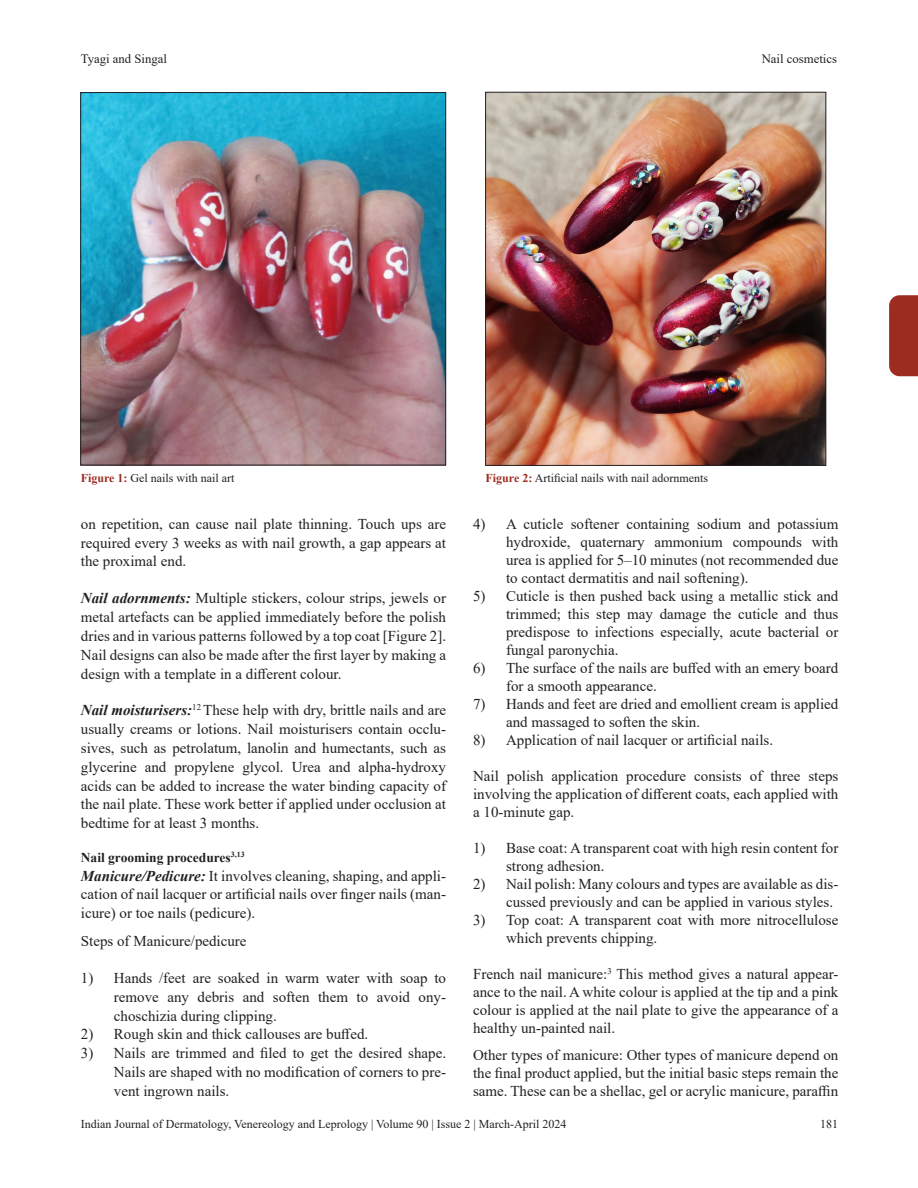
<style>
.page{position:relative;width:918px;height:1188px;background:#fff}
.page>*{position:absolute;margin:0;border:0;box-sizing:border-box;transform-origin:0 0}
.t1{font:15px/18.8px "Times New Roman";color:#231f20;text-align:justify}
.t2{font:700 13.5px "Times New Roman";color:#231f20}
.t3{font:12.75px "Times New Roman";color:#231f20}
.t4{font:12px "Times New Roman";color:#231f20}
.s1{font-weight:700;color:#9d2c20}
.s2{font-weight:700;font-style:italic}
</style>
<div class="page">
<div style="left:889px;top:295px;width:29px;height:81px;background:#9d2c20"></div>
<img style="left:487px;top:94px;width:337px;height:370px">
<div style="left:485px;top:92px;width:341px;height:374px;border:1px solid #231f20"></div>
<img style="left:82px;top:94px;width:362px;height:369px">
<div style="left:80px;top:92px;width:366px;height:373px;border:1px solid #231f20"></div>
<p class="t3" style="left:81px;top:50px;width:88px">Tyagi and Singal</p>
<p class="t3" style="left:762px;top:50px;width:77px">Nail cosmetics</p>
<p class="t4" style="left:81px;top:470px;width:155px"><span class="s1">Figure 1:</span> Gel nails with nail art</p>
<p class="t4" style="left:486px;top:470px;width:224px"><span class="s1">Figure 2:</span> Artificial nails with nail adornments</p>
<p class="t1" style="left:81px;top:514px;width:367px">on repetition, can cause nail plate thinning. Touch ups are required every 3 weeks as with nail growth, a gap appears at the proximal end.</p>
<p class="t1" style="left:81px;top:588px;width:367px"><span class="s2">Nail adornments:</span> Multiple stickers, colour strips, jewels or metal artefacts can be applied immediately before the polish dries and in various patterns followed by a top coat [Figure 2].<br>Nail designs can also be made after the first layer by making a design with a template in a different colour.</p>
<p class="t1" style="left:81px;top:700px;width:367px"><span class="s2">Nail moisturisers:</span><sup>12</sup> These help with dry, brittle nails and are usually creams or lotions. Nail moisturisers contain occlu&shy;sives, such as petrolatum, lanolin and humectants, such as glycerine and propylene glycol. Urea and alpha-hydroxy acids can be added to increase the water binding capacity of the nail plate. These work better if applied under occlusion at bedtime for at least 3 months.</p>
<p class="t2" style="left:81px;top:848px;width:165px">Nail grooming procedures<sup>3,13</sup></p>
<p class="t1" style="left:81px;top:866px;width:367px"><span class="s2">Manicure/Pedicure:</span> It involves cleaning, shaping, and appli&shy;cation of nail lacquer or artificial nails over finger nails (man&shy;icure) or toe nails (pedicure).</p>
<p class="t1" style="left:81px;top:931px;width:167px">Steps of Manicure/pedicure</p>
<p class="t1" style="left:114px;top:968px;width:334px;text-indent:-33px">1) Hands /feet are soaked in warm water with soap to remove any debris and soften them to avoid ony&shy;choschizia during clipping.</p>
<p class="t1" style="left:81px;top:1024px;width:289px">2) Rough skin and thick callouses are buffed.</p>
<p class="t1" style="left:114px;top:1043px;width:334px;text-indent:-33px">3) Nails are trimmed and filed to get the desired shape.<br>Nails are shaped with no modification of corners to pre&shy;vent ingrown nails.</p>
<p class="t1" style="left:506px;top:514px;width:334px;line-height:18px;text-indent:-33px">4) A cuticle softener containing sodium and potassium hydroxide, quaternary ammonium compounds with urea is applied for 5–10 minutes (not recommended due to contact dermatitis and nail softening).</p>
<p class="t1" style="left:506px;top:586px;width:334px;line-height:18px;text-indent:-33px">5) Cuticle is then pushed back using a metallic stick and trimmed; this step may damage the cuticle and thus predispose to infections especially, acute bacterial or fungal paronychia.</p>
<p class="t1" style="left:506px;top:658px;width:334px;line-height:18px;text-indent:-33px">6) The surface of the nails are buffed with an emery board for a smooth appearance.</p>
<p class="t1" style="left:506px;top:694px;width:334px;line-height:18px;text-indent:-33px">7) Hands and feet are dried and emollient cream is applied and massaged to soften the skin.</p>
<p class="t1" style="left:473px;top:730px;width:302px">8) Application of nail lacquer or artificial nails.</p>
<p class="t1" style="left:473px;top:766px;width:367px;line-height:18px">Nail polish application procedure consists of three steps involving the application of different coats, each applied with a 10-minute gap.</p>
<p class="t1" style="left:506px;top:838px;width:334px;line-height:18px;text-indent:-33px">1) Base coat: A transparent coat with high resin content for strong adhesion.</p>
<p class="t1" style="left:506px;top:874px;width:334px;line-height:18px;text-indent:-33px">2) Nail polish: Many colours and types are available as dis&shy;cussed previously and can be applied in various styles.</p>
<p class="t1" style="left:506px;top:910px;width:334px;line-height:18px;text-indent:-33px">3) Top coat: A transparent coat with more nitrocellulose which prevents chipping.</p>
<p class="t1" style="left:473px;top:964px;width:367px;line-height:18px">French nail manicure:<sup>3</sup> This method gives a natural appear&shy;ance to the nail. A white colour is applied at the tip and a pink colour is applied at the nail plate to give the appearance of a healthy un-painted nail.</p>
<p class="t1" style="left:473px;top:1045px;width:367px;line-height:18px">Other types of manicure: Other types of manicure depend on the final product applied, but the initial basic steps remain the same. These can be a shellac, gel or acrylic manicure, paraffin</p>
<p class="t4" style="left:81px;top:1116px;width:487px">Indian Journal of Dermatology, Venereology and Leprology | Volume 90 | Issue 2 | March-April 2024</p>
<p class="t4" style="left:820px;top:1116px;width:19px">181</p>
</div>
